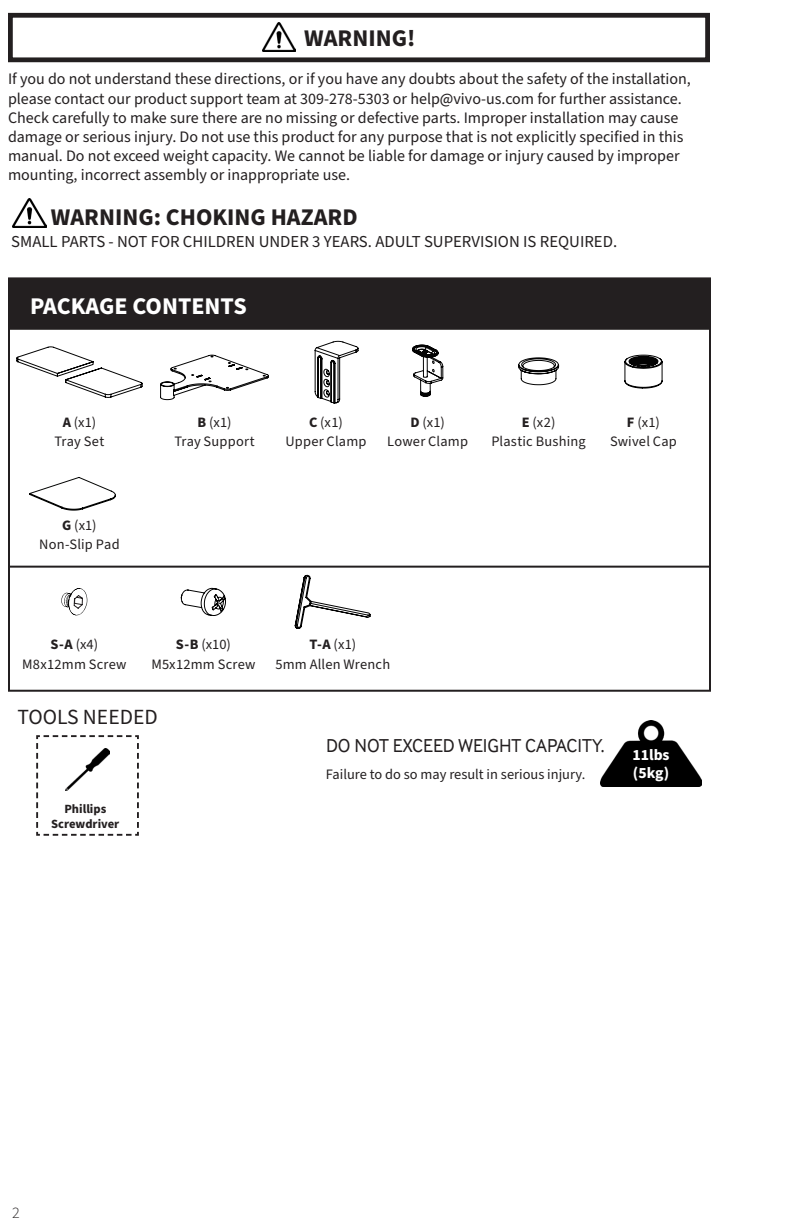
<style>
.page{position:relative;width:792px;height:1224px;background:#fff}
.page>*{position:absolute;margin:0;border:0;box-sizing:border-box;transform-origin:0 0}
.t1{font:700 24px "Source Sans Pro";color:#231f20}
.t2{font:700 24px "Source Sans Pro";color:#fff}
.t3{font:21.6px "Source Sans Pro";color:#231f20}
.t4{font:19.2px "Inter Face";color:#231f20}
.t5{font:16.8px "Source Sans Pro";color:#231f20}
.t6{font:16px/19.2px "Source Sans Pro";color:#231f20}
.t7{font:300 16px "Source Sans Pro";color:#231f20}
.t8{font:700 15.6px "Source Sans Pro";color:#fff}
.t9{font:14.4px "Source Sans Pro";letter-spacing:.015em;color:#231f20}
.t10{font:700 12.6px/15.2px "Source Sans Pro";color:#231f20;text-align:center}
.s1{font-weight:700}
</style>
<div class="page">
<div style="left:10px;top:279px;width:699px;height:50px;background:#231f20"></div>
<div style="left:8px;top:278px;width:702px;height:52px;border:2px solid #231f20"></div>
<img style="left:262px;top:22px;width:34px;height:30px">
<div style="left:8px;top:13px;width:702px;height:49px;border:5px solid #231f20"></div>
<svg style="left:36px;top:735px;width:103px;height:101px"></svg>
<img style="left:65px;top:749px;width:45px;height:42px">
<img style="left:600px;top:721px;width:102px;height:66px">
<img style="left:13px;top:198px;width:33px;height:30px">
<hr style="left:9px;top:566px;width:702px;height:2px;background:#231f20">
<svg style="left:16px;top:346px;width:127px;height:52px"></svg>
<svg style="left:160px;top:355px;width:109px;height:45px"></svg>
<svg style="left:412px;top:345px;width:31px;height:52px"></svg>
<svg style="left:518px;top:357px;width:41px;height:28px"></svg>
<svg style="left:624px;top:355px;width:39px;height:34px"></svg>
<svg style="left:181px;top:588px;width:45px;height:28px"></svg>
<svg style="left:295px;top:575px;width:76px;height:54px"></svg>
<div style="left:8px;top:277px;width:703px;height:415px;border:2px solid #231f20"></div>
<svg style="left:61px;top:588px;width:26px;height:27px"></svg>
<svg style="left:29px;top:477px;width:87px;height:34px"></svg>
<svg style="left:315px;top:341px;width:43px;height:62px"></svg>
<p class="t1" style="left:304px;top:21px;width:113px">WARNING!</p>
<p class="t6" style="left:8px;top:70px;width:684px">If you do not understand these directions, or if you have any doubts about the safety of the installation, please contact our product support team at 309-278-5303 or help@vivo-us.com for further assistance.<br>Check carefully to make sure there are no missing or defective parts. Improper installation may cause damage or serious injury. Do not use this product for any purpose that is not explicitly specified in this manual. Do not exceed weight capacity. We cannot be liable for damage or injury caused by improper mounting, incorrect assembly or inappropriate use.</p>
<p class="t1" style="left:51px;top:201px;width:308px">WARNING: CHOKING HAZARD</p>
<p class="t5" style="left:11px;top:230px;width:607px">SMALL PARTS - NOT FOR CHILDREN UNDER 3 YEARS. ADULT SUPERVISION IS REQUIRED.</p>
<p class="t2" style="left:30px;top:290px;width:218px">PACKAGE CONTENTS</p>
<p class="t9" style="left:63px;top:413px;width:35px"><span class="s1">A</span> (x1)</p>
<p class="t9" style="left:55px;top:432px;width:51px">Tray Set</p>
<p class="t9" style="left:62px;top:515px;width:36px"><span class="s1">G</span> (x1)</p>
<p class="t9" style="left:39px;top:534px;width:82px">Non-Slip Pad</p>
<p class="t9" style="left:197px;top:413px;width:36px"><span class="s1">B</span> (x1)</p>
<p class="t9" style="left:174px;top:432px;width:82px">Tray Support</p>
<p class="t9" style="left:309px;top:413px;width:35px"><span class="s1">C</span> (x1)</p>
<p class="t9" style="left:285px;top:432px;width:83px">Upper Clamp</p>
<p class="t9" style="left:410px;top:413px;width:36px"><span class="s1">D</span> (x1)</p>
<p class="t9" style="left:387px;top:432px;width:82px">Lower Clamp</p>
<p class="t9" style="left:522px;top:413px;width:35px"><span class="s1">E</span> (x2)</p>
<p class="t9" style="left:491px;top:432px;width:96px">Plastic Bushing</p>
<p class="t9" style="left:627px;top:413px;width:35px"><span class="s1">F</span> (x1)</p>
<p class="t9" style="left:610px;top:432px;width:68px">Swivel Cap</p>
<p class="t9" style="left:51px;top:635px;width:49px"><span class="s1">S-A</span> (x4)</p>
<p class="t9" style="left:22px;top:654px;width:106px">M8x12mm Screw</p>
<p class="t9" style="left:176px;top:635px;width:57px"><span class="s1">S-B</span> (x10)</p>
<p class="t9" style="left:151px;top:654px;width:106px">M5x12mm Screw</p>
<p class="t3" style="left:17px;top:703px;width:142px">TOOLS NEEDED</p>
<p class="t10" style="left:51px;top:802px;width:70px">Phillips<br>Screwdriver</p>
<p class="t9" style="left:309px;top:635px;width:48px"><span class="s1">T-A</span> (x1)</p>
<p class="t9" style="left:275px;top:654px;width:116px">5mm Allen Wrench</p>
<p class="t4" style="left:326px;top:735px;width:280px">DO NOT EXCEED WEIGHT CAPACITY.</p>
<p class="t9" style="left:326px;top:764px;width:261px">Failure to do so may result in serious injury.</p>
<p class="t8" style="left:633px;top:744px;width:39px">11lbs</p>
<p class="t8" style="left:633px;top:763px;width:38px">(5kg)</p>
<p class="t7" style="left:12px;top:1202px;width:9px">2</p>
</div>
